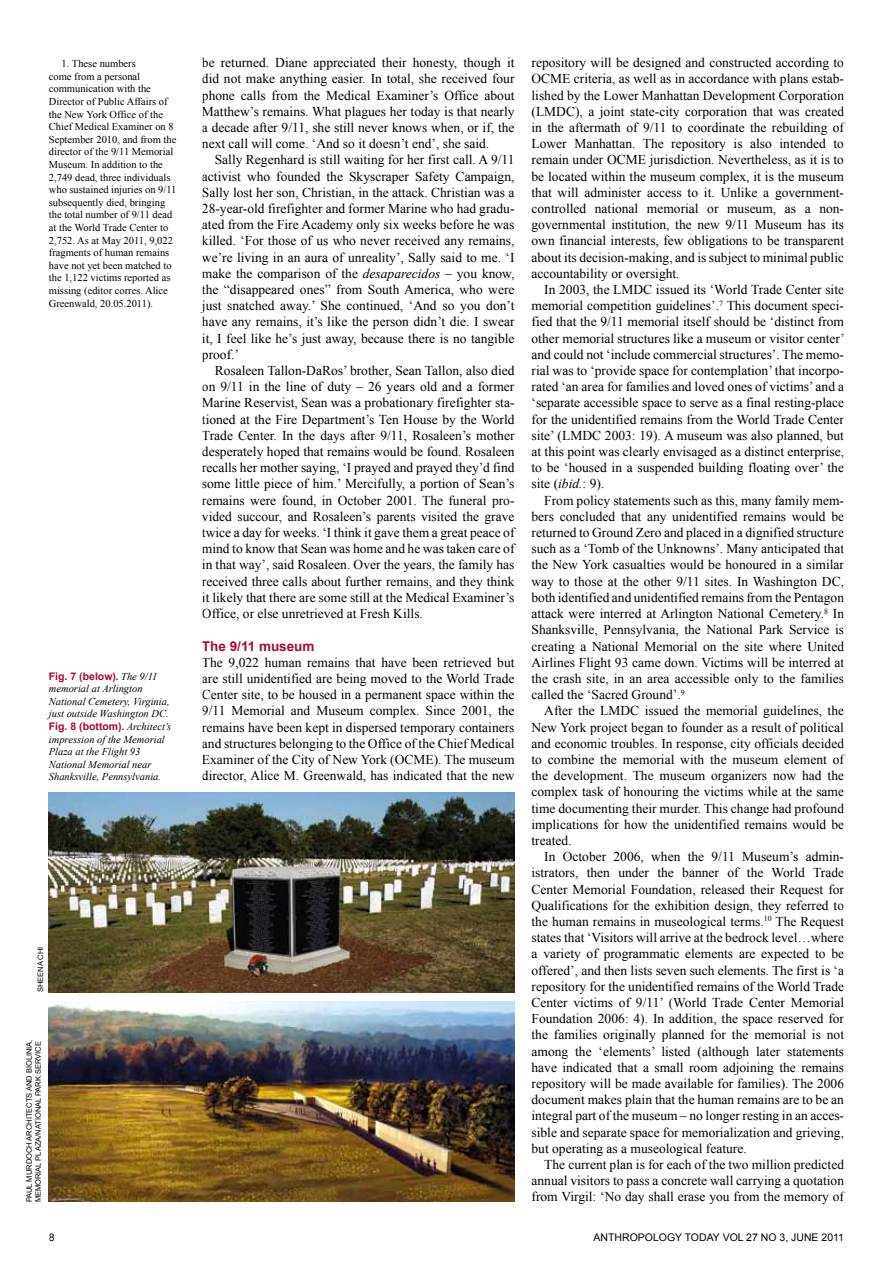
<style>
.page{position:relative;width:893px;height:1263px;background:#fff}
.page>*{position:absolute;margin:0;border:0;box-sizing:border-box;transform-origin:0 0}
.t1{font:13.5px/16.2px "Times New Roman";color:#000;text-align:justify}
.t2{font:700 13.5px "Arial";color:#a70932}
.t3{font:10.5px/12.6px "Times New Roman";color:#000}
.t4{font:italic 10.5px/12.6px "Times New Roman";color:#000}
.t5{font:700 10.5px "Arial";color:#a70932}
.t6{font:10.5px "Arial";color:#000}
.t7{font:7.5px/9px "Arial";color:#000}
.s1{font-family:"Times New Roman"}
.s2{font-family:"Times New Roman";font-weight:400;font-style:italic;color:#000}
.s3{font-style:italic}
</style>
<div class="page">
<img style="left:49px;top:792px;width:465px;height:200px">
<img style="left:49px;top:1001px;width:465px;height:200px">
<p class="t3" style="left:49px;top:57px;width:129px;text-indent:13px">1. These numbers<br>come from a personal communication with the<br>Director of Public Affairs of the New York Office of the<br>Chief Medical Examiner on 8<br>September 2010, and from the director of the 9/11 Memorial<br>Museum. In addition to the<br>2,749 dead, three individuals who sustained injuries on 9/11 subsequently died, bringing the total number of 9/11 dead at the World Trade Center to<br>2,752. As at May 2011, 9,022 fragments of human remains have not yet been matched to the 1,122 victims reported as missing (editor corres. Alice<br>Greenwald, 20.05.2011).</p>
<p class="t5" style="left:49px;top:669px;width:110px">Fig. 7 (below)<span class="s1">.</span> <span class="s2">The 9/11</span></p>
<p class="t4" style="left:49px;top:682px;width:122px">memorial at Arlington<br>National Cemetery, Virginia, just outside Washington DC.</p>
<p class="t5" style="left:49px;top:719px;width:124px">Fig. 8 (bottom)<span class="s1">.</span> <span class="s2">Architect’s</span></p>
<p class="t4" style="left:49px;top:732px;width:117px">impression of the Memorial<br>Plaza at the Flight 93<br>National Memorial near<br>Shanksville, Pennsylvania.</p>
<p class="t7" style="left:36px;top:992px;width:47px;rotate:-90deg">SHEENA CHI</p>
<p class="t7" style="left:25px;top:1202px;width:164px;rotate:-90deg">PAUL MURDOCH ARCHITECTS AND BIOLINIA,<br>MEMORIAL PLAZA/NATIONAL PARK SERVICE</p>
<p class="t1" style="left:202px;top:54px;width:314px">be returned. Diane appreciated their honesty, though it did not make anything easier. In total, she received four phone calls from the Medical Examiner’s Office about Matthew’s remains. What plagues her today is that nearly a decade after 9/11, she still never knows when, or if, the next call will come. ‘And so it doesn’t end’, she said.</p>
<p class="t1" style="left:202px;top:152px;width:314px;text-indent:13px">Sally Regenhard is still waiting for her first call. A 9/11 activist who founded the Skyscraper Safety Campaign, Sally lost her son, Christian, in the attack. Christian was a 28-year-old firefighter and former Marine who had gradu&shy;ated from the Fire Academy only six weeks before he was killed. ‘For those of us who never received any remains, we’re living in an aura of unreality’, Sally said to me. ‘I make the comparison of the <span class="s3">desaparecidos</span> – you know, the “disappeared ones” from South America, who were just snatched away.’ She continued, ‘And so you don’t have any remains, it’s like the person didn’t die. I swear it, I feel like he’s just away, because there is no tangible proof.’</p>
<p class="t1" style="left:202px;top:362px;width:314px;text-indent:13px">Rosaleen Tallon-DaRos’ brother, Sean Tallon, also died on 9/11 in the line of duty – 26 years old and a former Marine Reservist, Sean was a probationary firefighter sta&shy;tioned at the Fire Department’s Ten House by the World Trade Center. In the days after 9/11, Rosaleen’s mother desperately hoped that remains would be found. Rosaleen recalls her mother saying, ‘I prayed and prayed they’d find some little piece of him.’ Mercifully, a portion of Sean’s remains were found, in October 2001. The funeral pro&shy;vided succour, and Rosaleen’s parents visited the grave twice a day for weeks. ‘I think it gave them a great peace of mind to know that Sean was home and he was taken care of in that way’, said Rosaleen. Over the years, the family has received three calls about further remains, and they think it likely that there are some still at the Medical Examiner’s Office, or else unretrieved at Fresh Kills.</p>
<p class="t2" style="left:202px;top:637px;width:114px">The 9/11 museum</p>
<p class="t1" style="left:202px;top:654px;width:314px">The 9,022 human remains that have been retrieved but are still unidentified are being moved to the World Trade Center site, to be housed in a permanent space within the 9/11 Memorial and Museum complex. Since 2001, the remains have been kept in dispersed temporary containers and structures belonging to the Office of the Chief Medical Examiner of the City of New York (OCME). The museum director, Alice M. Greenwald, has indicated that the new</p>
<p class="t1" style="left:531px;top:54px;width:314px">repository will be designed and constructed according to OCME criteria, as well as in accordance with plans estab&shy;lished by the Lower Manhattan Development Corporation (LMDC), a joint state-city corporation that was created in the aftermath of 9/11 to coordinate the rebuilding of Lower Manhattan. The repository is also intended to remain under OCME jurisdiction. Nevertheless, as it is to be located within the museum complex, it is the museum that will administer access to it. Unlike a government&shy;controlled national memorial or museum, as a non&shy;governmental institution, the new 9/11 Museum has its own financial interests, few obligations to be transparent about its decision-making, and is subject to minimal public accountability or oversight.</p>
<p class="t1" style="left:531px;top:281px;width:315px;text-indent:13px">In 2003, the LMDC issued its ‘World Trade Center site memorial competition guidelines’.<sup>7</sup> This document speci&shy;fied that the 9/11 memorial itself should be ‘distinct from other memorial structures like a museum or visitor center’ and could not ‘include commercial structures’. The memo&shy;rial was to ‘provide space for contemplation’ that incorpo&shy;rated ‘an area for families and loved ones of victims’ and a ‘separate accessible space to serve as a final resting-place for the unidentified remains from the World Trade Center site’ (LMDC 2003: 19). A museum was also planned, but at this point was clearly envisaged as a distinct enterprise, to be ‘housed in a suspended building floating over’ the site (<span class="s3">ibid.</span>: 9).</p>
<p class="t1" style="left:531px;top:492px;width:314px;text-indent:13px">From policy statements such as this, many family mem&shy;bers concluded that any unidentified remains would be returned to Ground Zero and placed in a dignified structure such as a ‘Tomb of the Unknowns’. Many anticipated that the New York casualties would be honoured in a similar way to those at the other 9/11 sites. In Washington DC, both identified and unidentified remains from the Pentagon attack were interred at Arlington National Cemetery.<sup>8</sup> In Shanksville, Pennsylvania, the National Park Service is creating a National Memorial on the site where United Airlines Flight 93 came down. Victims will be interred at the crash site, in an area accessible only to the families called the ‘Sacred Ground’.<sup>9</sup></p>
<p class="t1" style="left:531px;top:702px;width:314px;text-indent:13px">After the LMDC issued the memorial guidelines, the New York project began to founder as a result of political and economic troubles. In response, city officials decided to combine the memorial with the museum element of the development. The museum organizers now had the complex task of honouring the victims while at the same time documenting their murder. This change had profound implications for how the unidentified remains would be treated.</p>
<p class="t1" style="left:531px;top:848px;width:314px;text-indent:13px">In October 2006, when the 9/11 Museum’s admin&shy;istrators, then under the banner of the World Trade Center Memorial Foundation, released their Request for Qualifications for the exhibition design, they referred to the human remains in museological terms.<sup>10</sup> The Request states that ‘Visitors will arrive at the bedrock level…where a variety of programmatic elements are expected to be offered’, and then lists seven such elements. The first is ‘a repository for the unidentified remains of the World Trade Center victims of 9/11’ (World Trade Center Memorial Foundation 2006: 4). In addition, the space reserved for the families originally planned for the memorial is not among the ‘elements’ listed (although later statements have indicated that a small room adjoining the remains repository will be made available for families). The 2006 document makes plain that the human remains are to be an integral part of the museum – no longer resting in an acces&shy;sible and separate space for memorialization and grieving, but operating as a museological feature.</p>
<p class="t1" style="left:532px;top:1156px;width:314px;text-indent:13px">The current plan is for each of the two million predicted annual visitors to pass a concrete wall carrying a quotation from Virgil: ‘No day shall erase you from the memory of</p>
<p class="t6" style="left:49px;top:1230px;width:7px">8</p>
<p class="t6" style="left:593px;top:1230px;width:252px">ANTHROPOLOGY TODAY VOL 27 NO 3, JUN E 2011</p>
</div>
